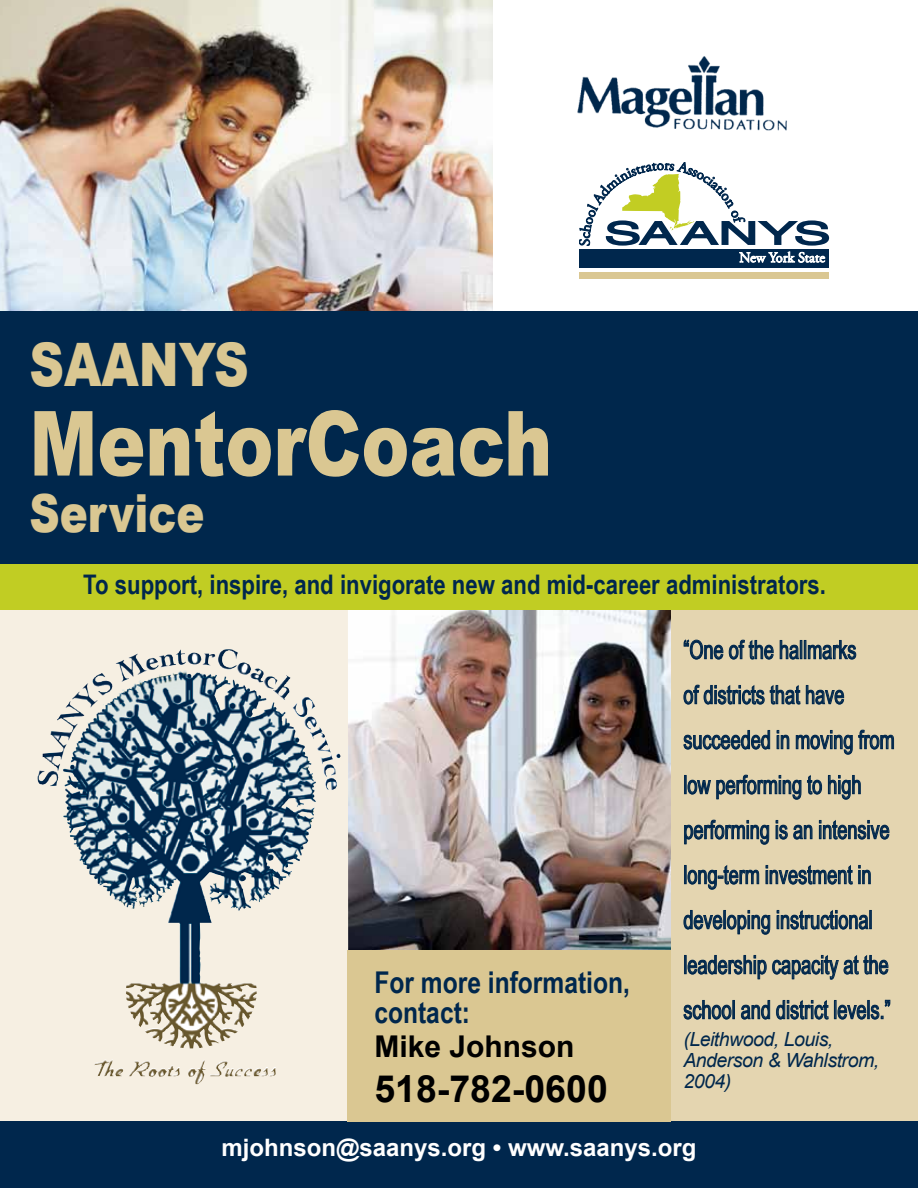
<style>
.page{position:relative;width:918px;height:1188px;background:#fff}
.page>*{position:absolute;margin:0;border:0;box-sizing:border-box;transform-origin:0 0}
.t1{font:900 90px "Arial";color:#dac792;scale:.8 1}
.t2{font:900 60px "Arial";color:#dac792;scale:.8 1}
.t3{font:900 52.5px "Arial";color:#dac792;scale:.8 1}
.t4{font:700 37.5px "Arial";color:#000}
.t5{font:700 30px/30px "Arial Narrow";color:#00274d}
.t6{font:700 30px "Arial";color:#000}
.t7{font:700 27px "Arial Narrow";color:#00274d}
.t8{font:25.5px/45px "Arial";color:#00274c;scale:.71 1}
.t9{font:700 24px "Arial";color:#fff}
.t10{font:italic 19.5px/21px "Arial";letter-spacing:-.025em;color:#00274c}
</style>
<div class="page">
<svg style="left:579px;top:162px;width:250px;height:117px"></svg>
<svg style="left:0;top:610px;width:348px;height:511px;background:#c6c9c5"></svg>
<img style="left:0;top:0;width:493px;height:311px">
<img style="left:116px;top:649px;width:122px;height:33px">
<div style="left:0;top:311px;width:918px;height:253px;background:#00274c"></div>
<img style="left:348px;top:610px;width:323px;height:341px">
<div style="left:671px;top:610px;width:247px;height:514px;background:#e4d5b0"></div>
<svg style="left:684px;top:640px;width:39px;height:19px"></svg>
<svg style="left:729px;top:640px;width:45px;height:19px"></svg>
<svg style="left:780px;top:640px;width:76px;height:19px"></svg>
<svg style="left:684px;top:685px;width:116px;height:19px"></svg>
<svg style="left:806px;top:685px;width:38px;height:19px"></svg>
<svg style="left:684px;top:730px;width:86px;height:19px"></svg>
<svg style="left:777px;top:730px;width:12px;height:19px"></svg>
<svg style="left:796px;top:730px;width:98px;height:24px"></svg>
<svg style="left:684px;top:775px;width:117px;height:24px"></svg>
<svg style="left:807px;top:775px;width:15px;height:19px"></svg>
<svg style="left:828px;top:775px;width:33px;height:24px"></svg>
<svg style="left:684px;top:820px;width:85px;height:24px"></svg>
<svg style="left:776px;top:820px;width:36px;height:19px"></svg>
<svg style="left:819px;top:820px;width:70px;height:19px"></svg>
<svg style="left:684px;top:865px;width:75px;height:24px"></svg>
<svg style="left:766px;top:865px;width:105px;height:19px"></svg>
<svg style="left:684px;top:910px;width:86px;height:24px"></svg>
<svg style="left:777px;top:910px;width:95px;height:19px"></svg>
<svg style="left:684px;top:955px;width:204px;height:24px"></svg>
<svg style="left:684px;top:1000px;width:51px;height:19px"></svg>
<svg style="left:741px;top:1000px;width:29px;height:19px"></svg>
<svg style="left:776px;top:1000px;width:114px;height:19px"></svg>
<div style="left:0;top:1121px;width:918px;height:67px;background:#00274d"></div>
<div style="left:0;top:565px;width:918px;height:45px;background:#c1cd23"></div>
<div style="left:347px;top:951px;width:324px;height:171px;background:#dac792"></div>
<img style="left:577px;top:56px;width:210px;height:75px">
<h2 class="t2" style="left:29px;top:321px;width:276px">SAANYS</h2>
<h1 class="t1" style="left:29px;top:378px;width:655px">MentorCoach</h1>
<h3 class="t3" style="left:29px;top:475px;width:220px">Service</h3>
<p class="t7" style="left:83px;top:564px;width:744px">To support, inspire, and invigorate new and mid-career administrators.</p>
<p class="t5" style="left:374px;top:966px;width:257px">For more information, contact:</p>
<p class="t6" style="left:374px;top:1027px;width:202px">Mike Johnson</p>
<h3 class="t4" style="left:374px;top:1064px;width:235px">518-782-0600</h3>
<p class="t8" style="left:683px;top:628px;width:299px">“One of the hallmarks<br>of districts that have succeeded in moving from low performing to high performing is an intensive long-term investment in developing instructional leadership capacity at the school and district levels.”</p>
<p class="t10" style="left:683px;top:1029px;width:197px">(Leithwood, Louis,<br>Anderson &amp; Wahlstrom,<br>2004)</p>
<p class="t9" style="left:221px;top:1132px;width:477px">mjohnson@saanys.org • www.saanys.org</p>
</div>
